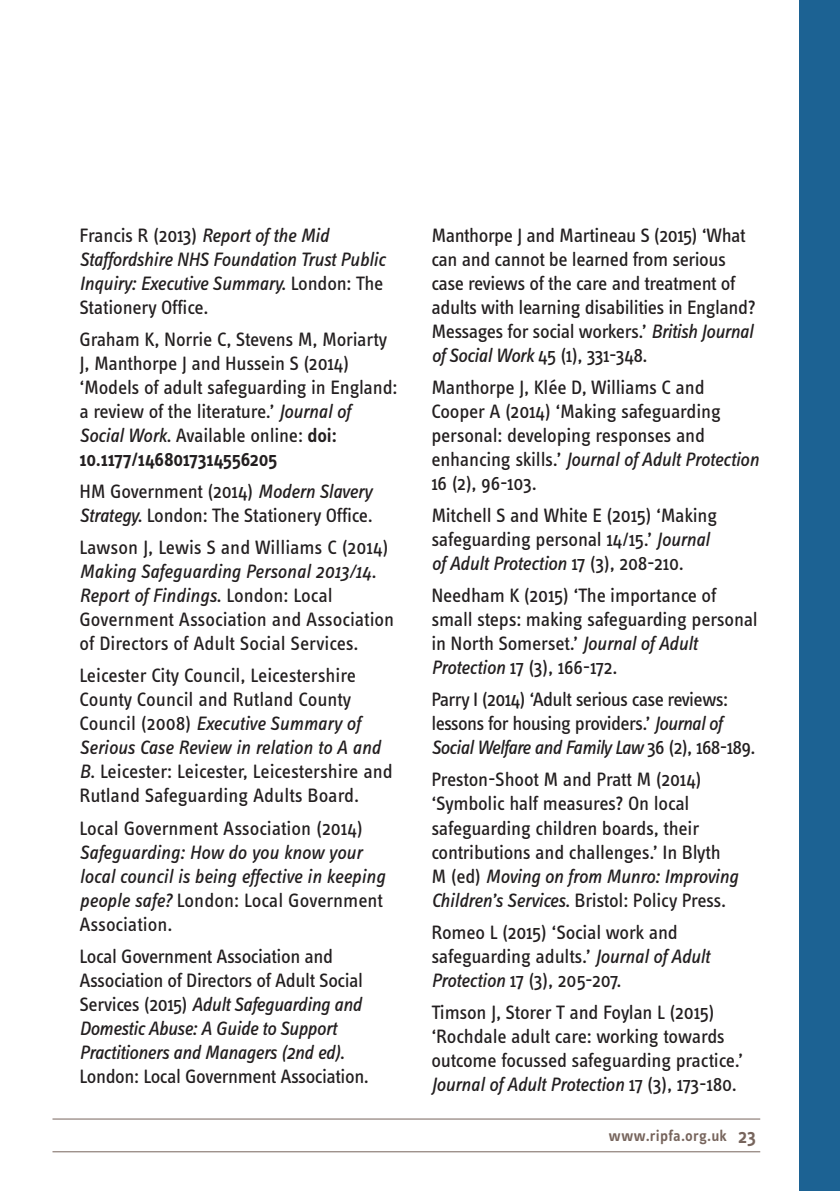
<style>
.page{position:relative;width:840px;height:1191px;background:#fff}
.page>*{position:absolute;margin:0;border:0;box-sizing:border-box;transform-origin:0 0}
.RiP_Bullets{font:20px/24px "Info Text Pro";letter-spacing:-.015em;color:#231f20}
.RiP_Bullets-2{font:italic 20px/24px "Info Text Pro";letter-spacing:-.01em;color:#231f20}
.t1{font:600 16px "Info Text Pro";letter-spacing:.015em;color:#77655d}
.s1{font-style:normal}
.s2{font-style:italic}
.s3{font-weight:600}
.s4{font-size:20px}
</style>
<div class="page">
<div style="left:799px;top:0;width:40px;height:1191px;background:#1c6293"></div>
<hr style="left:52px;top:1151px;width:707px;height:1px;background:#77655d">
<hr style="left:52px;top:1118px;width:707px;height:1px;background:#77655d">
<p class="RiP_Bullets-2" style="left:79px;top:223px;width:307px"><span class="s1">Francis R (2013)</span> Report of the Mid Staffordshire NHS Foundation Trust Public Inquiry: Executive Summary. <span class="s1">London: The Stationery Office.</span></p>
<p class="RiP_Bullets" style="left:79px;top:327px;width:319px">Graham K, Norrie C, Stevens M, Moriarty J, Manthorpe J and Hussein S (2014) ‘Models of adult safeguarding in England: a review of the literature.’ <span class="s2">Journal of Social Work.</span> Available online: <span class="s3">doi:<br>10.1177/1468017314556205</span></p>
<p class="RiP_Bullets" style="left:79px;top:479px;width:295px">HM Government (2014) <span class="s2">Modern Slavery<br>Strategy.</span> London: The Stationery Office.</p>
<p class="RiP_Bullets" style="left:79px;top:535px;width:316px">Lawson J, Lewis S and Williams C (2014)<br><span class="s2">Making Safeguarding Personal 2013/14.<br>Report of Findings.</span> London: Local Government Association and Association of Directors of Adult Social Services.</p>
<p class="RiP_Bullets" style="left:79px;top:663px;width:315px">Leicester City Council, Leicestershire County Council and Rutland County Council (2008) <span class="s2">Executive Summary of Serious Case Review in relation to A and B.</span> Leicester: Leicester, Leicestershire and Rutland Safeguarding Adults Board.</p>
<p class="RiP_Bullets-2" style="left:79px;top:815px;width:307px"><span class="s1">Local Government Association (2014)<br></span>Safeguarding: How do you know your local council is being effective in keeping people safe? <span class="s1">London: Local Government Association.</span></p>
<p class="RiP_Bullets" style="left:79px;top:943px;width:291px">Local Government Association and Association of Directors of Adult Social Services (2015) <span class="s2">Adult Safeguarding and Domestic Abuse: A Guide to Support Practitioners and Managers (2nd ed).<br></span>London: Local Government Association.</p>
<p class="RiP_Bullets" style="left:431px;top:223px;width:326px">Manthorpe J and Martineau S (2015) ‘What can and cannot be learned from serious case reviews of the care and treatment of adults with learning disabilities in England?<br>Messages for social workers.’ <span class="s2">British Journal of Social Work</span> 45 (1), 331-348.</p>
<p class="RiP_Bullets" style="left:431px;top:375px;width:329px">Manthorpe J, Klée D, Williams C and Cooper A (2014) ‘Making safeguarding personal: developing responses and enhancing skills.’ <span class="s2">Journal of Adult Protection </span>16 (2), 96-103.</p>
<p class="RiP_Bullets" style="left:431px;top:503px;width:287px">Mitchell S and White E (2015) ‘Making safeguarding personal 14/15.’ <span class="s2">Journal of Adult Protection</span> 17 (3), 208-210.</p>
<p class="RiP_Bullets" style="left:431px;top:583px;width:328px">Needham K (2015) ‘The importance of small steps: making safeguarding personal in North Somerset.’ <span class="s2">Journal of Adult Protection</span> 17 (3), 166-172.</p>
<p class="RiP_Bullets" style="left:431px;top:687px;width:325px">Parry I (2014) ‘Adult serious case reviews: lessons for housing providers.’ <span class="s2">Journal of<br>Social Welfare and Family Law</span> 36 (2), 168-189.</p>
<p class="RiP_Bullets" style="left:431px;top:767px;width:308px">Preston-Shoot M and Pratt M (2014) ‘Symbolic half measures? On local safeguarding children boards, their contributions and challenges.’ In Blyth M (ed) <span class="s2">Moving on from Munro: Improving Children’s Services.</span> Bristol: Policy Press.</p>
<p class="RiP_Bullets" style="left:431px;top:919px;width:280px">Romeo L (2015) ‘Social work and safeguarding adults.’ <span class="s2">Journal of Adult<br>Protection</span> 17 (3), 205-207.</p>
<p class="RiP_Bullets" style="left:431px;top:999px;width:313px">Timson J, Storer T and Foylan L (2015) ‘Rochdale adult care: working towards outcome focussed safeguarding practice.’ <span class="s2">Journal of Adult Protection</span> 17 (3), 173-180.</p>
<p class="t1" style="left:608px;top:1126px;width:148px">www.ripfa.org.uk <span class="s4">23</span></p>
</div>
